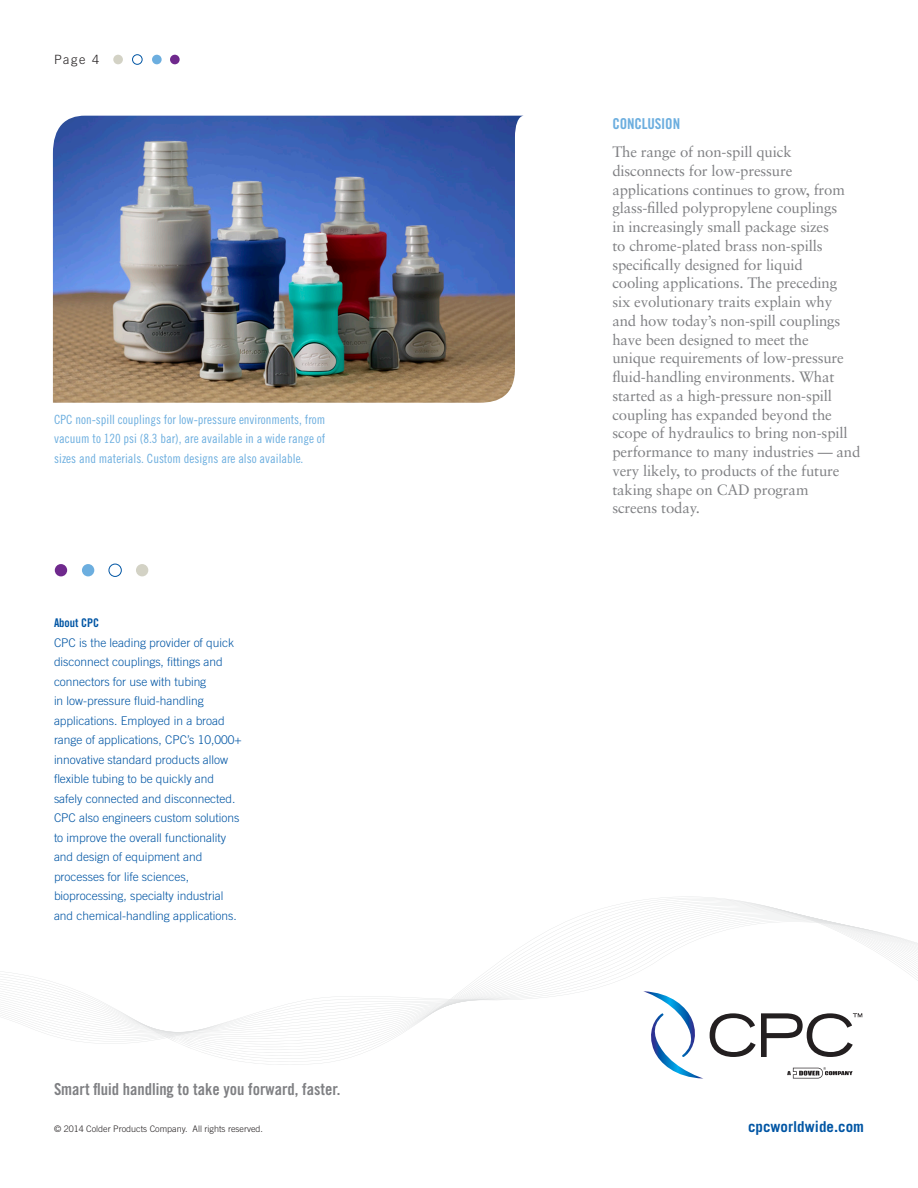
<style>
.page{position:relative;width:918px;height:1188px;background:#fff}
.page>*{position:absolute;margin:0;border:0;box-sizing:border-box;transform-origin:0 0}
.t1{font:16.5px "Trade Gothic Bold Cond Twenty";color:#7f8083}
.t2{font:15px/18.8px "Sabon";letter-spacing:-.01em;color:#7f8083}
.t3{font:700 15px "Trade Gothic";color:#0055a4}
.t4{font:15px "Trade Gothic Bold Cond Twenty";letter-spacing:-.01em;color:#6caedf}
.t5{font:12.75px/19.5px "Trade Gothic Cond Eighteen";color:#6caedf;text-align:justify}
.t6{font:300 12.75px "Trade Gothic";color:#231f20}
.t7{font:300 12px/19.5px "Trade Gothic";letter-spacing:-.005em;color:#0055a4}
.t8{font:12px "Trade Gothic Bold Cond Twenty";color:#0055a4}
.t9{font:300 9px "Trade Gothic";color:#231f20}
</style>
<div class="page">
<svg style="left:0;top:896px;width:918px;height:169px"></svg>
<svg style="left:643px;top:991px;width:61px;height:88px"></svg>
<svg style="left:787px;top:1067px;width:66px;height:12px"></svg>
<svg style="left:710px;top:1013px;width:152px;height:44px"></svg>
<div style="left:136px;top:564px;width:12px;height:12px;background:#d3d2c5;border-radius:50%"></div>
<div style="left:109px;top:564px;width:13px;height:13px;border:1px solid #0055a4;border-radius:50%"></div>
<div style="left:82px;top:564px;width:12px;height:12px;background:#6caedf;border-radius:50%"></div>
<div style="left:55px;top:564px;width:12px;height:12px;background:#6f298d;border-radius:50%"></div>
<div style="left:113px;top:55px;width:10px;height:9px;background:#d3d2c5;border-radius:50%"></div>
<div style="left:132px;top:54px;width:10px;height:11px;border:1px solid #0055a4;border-radius:50%"></div>
<div style="left:152px;top:55px;width:10px;height:9px;background:#6caedf;border-radius:50%"></div>
<div style="left:170px;top:55px;width:10px;height:9px;background:#6f298d;border-radius:50%"></div>
<img style="left:53px;top:116px;width:469px;height:287px">
<p class="t6" style="left:54px;top:52px;width:47px">Page 4</p>
<p class="t5" style="left:54px;top:409px;width:273px">CPC non-spill couplings for low-pressure environments, from vacuum to 120 psi (8.3 bar), are available in a wide range of sizes and materials. Custom designs are also available.</p>
<p class="t8" style="left:54px;top:616px;width:47px">About CPC</p>
<p class="t7" style="left:54px;top:633px;width:189px">CPC is the leading provider of quick disconnect couplings, fittings and connectors for use with tubing<br>in low-pressure fluid-handling applications. Employed in a broad range of applications, CPC’s 10,000+ innovative standard products allow flexible tubing to be quickly and safely connected and disconnected.<br>CPC also engineers custom solutions to improve the overall functionality and design of equipment and processes for life sciences, bioprocessing, specialty industrial and chemical-handling applications.</p>
<p class="t4" style="left:612px;top:115px;width:69px">CONCLUSION</p>
<p class="t2" style="left:612px;top:142px;width:250px">The range of non-spill quick disconnects for low-pressure applications continues to grow, from glass-filled polypropylene couplings<br>in increasingly small package sizes<br>to chrome-plated brass non-spills specifically designed for liquid<br>cooling applications. The preceding<br>six evolutionary traits explain why<br>and how today’s non-spill couplings have been designed to meet the<br>unique requirements of low-pressure fluid-handling environments. What started as a high-pressure non-spill coupling has expanded beyond the scope of hydraulics to bring non-spill performance to many industries — and very likely, to products of the future taking shape on CAD program<br>screens today.</p>
<p class="t1" style="left:54px;top:1079px;width:288px">Smart fluid handling to take you forward, faster.</p>
<p class="t9" style="left:54px;top:1123px;width:211px">© 2014 Colder Products Company. All rights reserved.</p>
<p class="t3" style="left:748px;top:1118px;width:117px">cpcworldwide.com</p>
</div>
